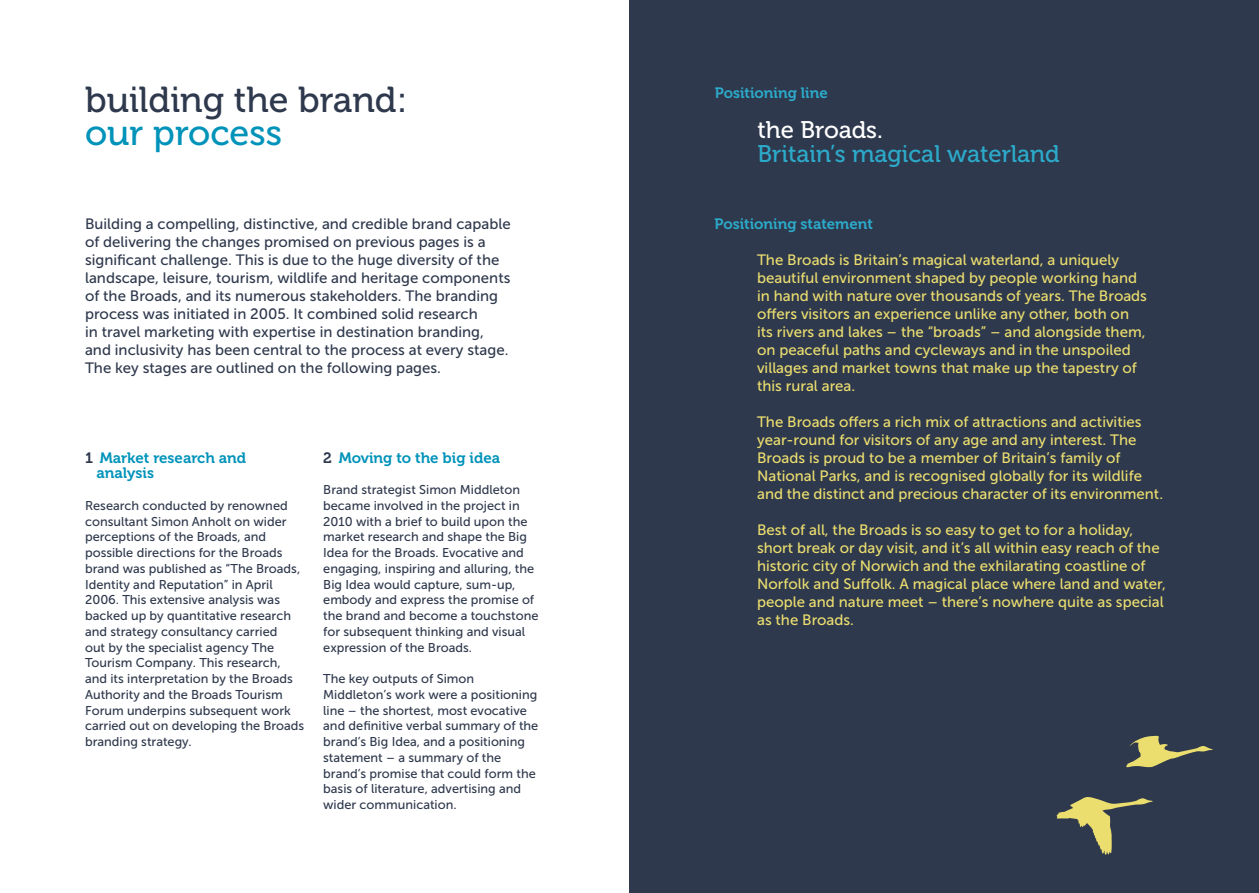
<style>
.page{position:relative;width:1259px;height:893px;background:#fff}
.page>*{position:absolute;margin:0;border:0;box-sizing:border-box;transform-origin:0 0}
.t1{font:36px "Museo 500";color:#2f394d}
.t2{font:36px "Museo 500";color:#0093ba}
.t3{font:24px "Museo 500";color:#2caaca}
.t4{font:24px "Museo 500";color:#fff}
.t5{font:15px/18px "Museo Sans 500";color:#ebde6f}
.t6{font:15px/18px "Museo Sans 500";color:#2f394d}
.t7{font:15px/15.8px "Museo 700";color:#0093ba}
.t8{font:15px "Museo 700";color:#2caaca}
.t9{font:12.75px/15.8px "Museo Sans 500";color:#2f394d}
.s1{color:#2f394d}
</style>
<div class="page">
<div style="left:629px;top:0;width:630px;height:893px;background:#2f394d"></div>
<svg style="left:1126px;top:736px;width:86px;height:31px"></svg>
<svg style="left:1056px;top:797px;width:96px;height:58px"></svg>
<p class="t1" style="left:85px;top:80px;width:324px">building the brand:</p>
<p class="t2" style="left:85px;top:113px;width:199px">our process</p>
<p class="t6" style="left:85px;top:215px;width:427px">Building a compelling, distinctive, and credible brand capable of delivering the changes promised on previous pages is a significant challenge. This is due to the huge diversity of the landscape, leisure, tourism, wildlife and heritage components of the Broads, and its numerous stakeholders. The branding process was initiated in 2005. It combined solid research<br>in travel marketing with expertise in destination branding, and inclusivity has been central to the process at every stage.<br>The key stages are outlined on the following pages.</p>
<p class="t7" style="left:96px;top:450px;width:151px;text-indent:-11px"><span class="s1">1</span> Market research and analysis</p>
<p class="t9" style="left:85px;top:498px;width:221px">Research conducted by renowned consultant Simon Anholt on wider perceptions of the Broads, and possible directions for the Broads brand was published as “The Broads, Identity and Reputation” in April 2006. This extensive analysis was backed up by quantitative research and strategy consultancy carried<br>out by the specialist agency The Tourism Company. This research, and its interpretation by the Broads Authority and the Broads Tourism Forum underpins subsequent work carried out on developing the Broads branding strategy.</p>
<p class="t7" style="left:323px;top:450px;width:178px"><span class="s1">2</span> Moving to the big idea</p>
<p class="t9" style="left:323px;top:482px;width:217px">Brand strategist Simon Middleton became involved in the project in 2010 with a brief to build upon the market research and shape the Big Idea for the Broads. Evocative and engaging, inspiring and alluring, the Big Idea would capture, sum-up, embody and express the promise of the brand and become a touchstone for subsequent thinking and visual expression of the Broads.</p>
<p class="t9" style="left:323px;top:671px;width:217px">The key outputs of Simon<br>Middleton’s work were a positioning line – the shortest, most evocative and definitive verbal summary of the brand’s Big Idea, and a positioning statement – a summary of the brand’s promise that could form the basis of literature, advertising and wider communication.</p>
<p class="t8" style="left:715px;top:85px;width:114px">Positioning line</p>
<p class="t4" style="left:757px;top:116px;width:127px">the Broads.</p>
<p class="t3" style="left:757px;top:140px;width:304px">Britain’s magical waterland</p>
<p class="t8" style="left:714px;top:216px;width:160px">Positioning statement</p>
<p class="t5" style="left:757px;top:251px;width:391px">The Broads is Britain’s magical waterland, a uniquely beautiful environment shaped by people working hand in hand with nature over thousands of years. The Broads offers visitors an experience unlike any other, both on its rivers and lakes – the “broads” – and alongside them, on peaceful paths and cycleways and in the unspoiled villages and market towns that make up the tapestry of this rural area.</p>
<p class="t5" style="left:757px;top:413px;width:407px">The Broads offers a rich mix of attractions and activities year-round for visitors of any age and any interest. The Broads is proud to be a member of Britain’s family of National Parks, and is recognised globally for its wildlife and the distinct and precious character of its environment.</p>
<p class="t5" style="left:757px;top:521px;width:410px">Best of all, the Broads is so easy to get to for a holiday, short break or day visit, and it’s all within easy reach of the historic city of Norwich and the exhilarating coastline of Norfolk and Suffolk. A magical place where land and water, people and nature meet – there’s nowhere quite as special as the Broads.</p>
</div>
